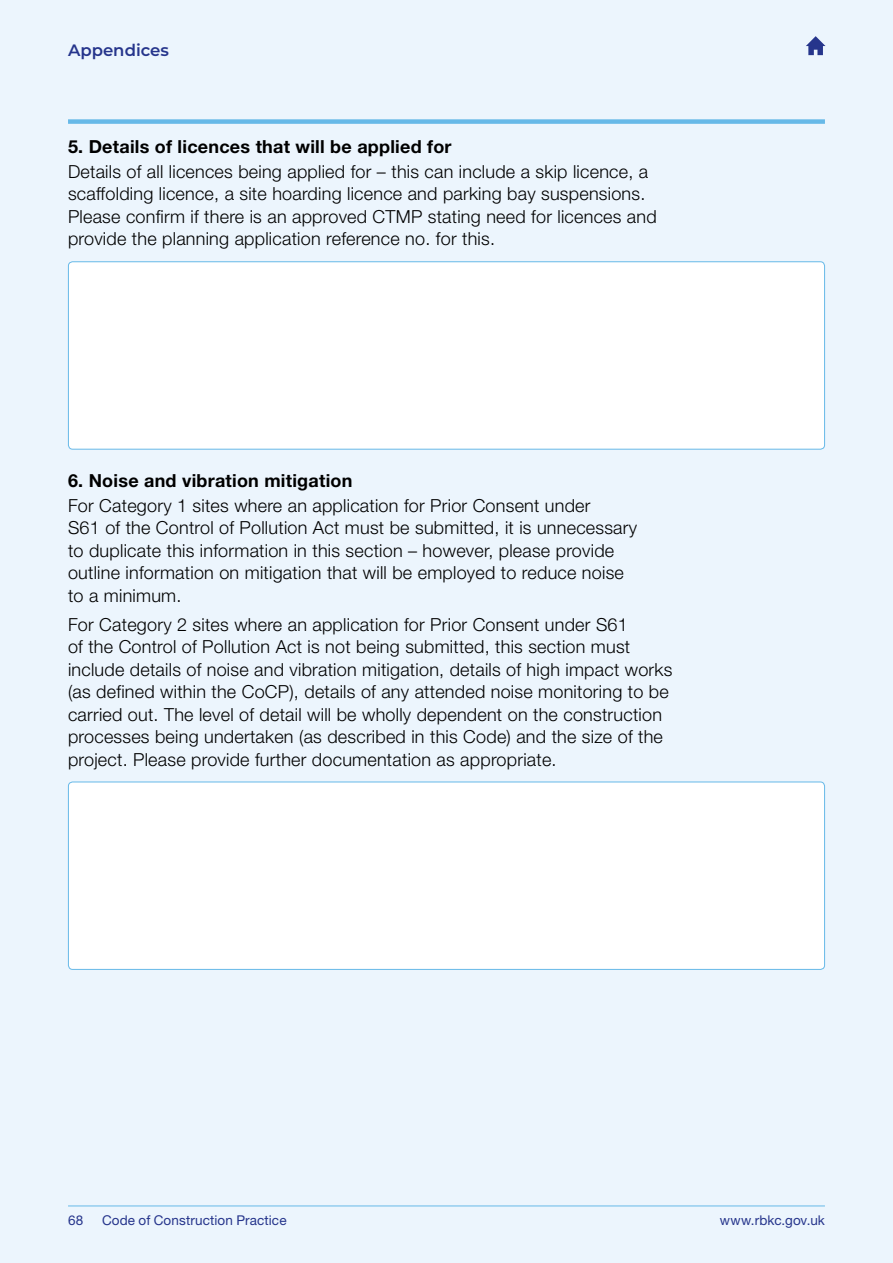
<style>
.page{position:relative;width:893px;height:1263px;background:#ecf5fd}
.page>*{position:absolute;margin:0;border:0;box-sizing:border-box;transform-origin:0 0}
.t1{font:300 18px/22.5px "Helvetica Neue LT Std";letter-spacing:.015em;color:#000}
.t2{font:700 18px "Helvetica Neue LT Std";letter-spacing:.015em;color:#000}
.t3{font:600 16.5px "Montserrat";color:#26358c}
.t4{font:13.5px "Helvetica Neue LT Std";letter-spacing:.01em;color:#26358c}
</style>
<div class="page">
<hr style="left:68px;top:1205px;width:757px;height:1px;background:#67b9e8">
<div style="left:68px;top:119px;width:757px;height:5px;background:#67b9e8"></div>
<div style="left:68px;top:262px;width:757px;height:187px;background:#fff;border-radius:4px"></div>
<div style="left:68px;top:261px;width:757px;height:189px;border:1px solid #67b9e8;border-radius:4px"></div>
<div style="left:68px;top:782px;width:757px;height:187px;background:#fff;border-radius:4px"></div>
<div style="left:68px;top:782px;width:757px;height:188px;border:1px solid #67b9e8;border-radius:4px"></div>
<svg style="left:806px;top:36px;width:19px;height:19px"></svg>
<p class="t3" style="left:68px;top:38px;width:102px">Appendices</p>
<p class="t2" style="left:68px;top:136px;width:385px">5. Details of licences that will be applied for</p>
<p class="t1" style="left:68px;top:160px;width:590px">Details of all licences being applied for – this can include a skip licence, a scaffolding licence, a site hoarding licence and parking bay suspensions.<br>Please confirm if there is an approved CTMP stating need for licences and provide the planning application reference no. for this.</p>
<p class="t2" style="left:68px;top:469px;width:286px">6. Noise and vibration mitigation</p>
<p class="t1" style="left:68px;top:494px;width:571px">For Category 1 sites where an application for Prior Consent under<br>S61 of the Control of Pollution Act must be submitted, it is unnecessary to duplicate this information in this section – however, please provide outline information on mitigation that will be employed to reduce noise to a minimum.</p>
<p class="t1" style="left:68px;top:612px;width:606px">For Category 2 sites where an application for Prior Consent under S61<br>of the Control of Pollution Act is not being submitted, this section must include details of noise and vibration mitigation, details of high impact works (as defined within the CoCP), details of any attended noise monitoring to be carried out. The level of detail will be wholly dependent on the construction processes being undertaken (as described in this Code) and the size of the project. Please provide further documentation as appropriate.</p>
<p class="t4" style="left:68px;top:1212px;width:17px">68</p>
<p class="t4" style="left:102px;top:1212px;width:186px">Code of Construction Practice</p>
<p class="t4" style="left:720px;top:1212px;width:106px">www.rbkc.gov.uk</p>
</div>
